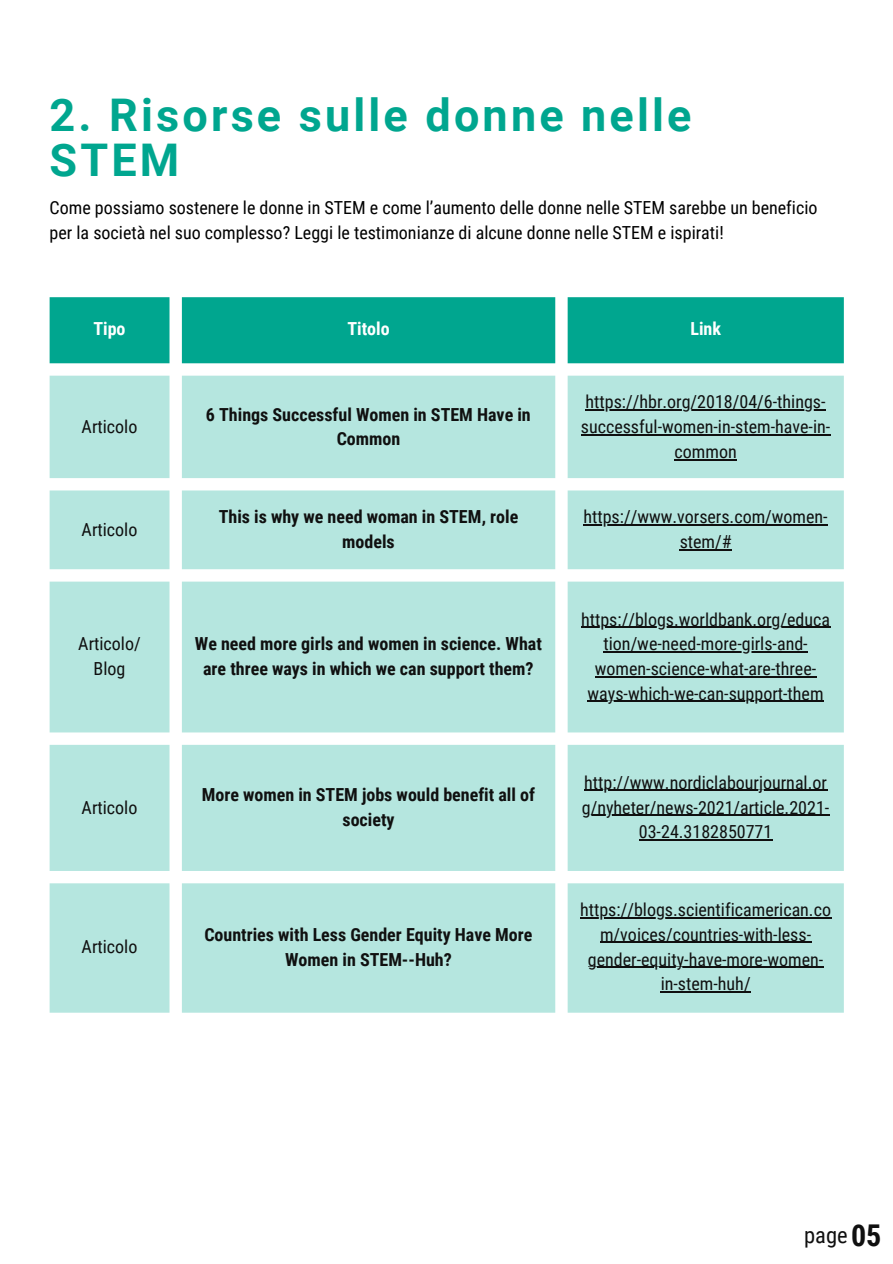
<style>
.page{position:relative;width:893px;height:1264px;background:#fff}
.page>*{position:absolute;margin:0;border:0;box-sizing:border-box;transform-origin:0 0}
.t1{font:700 45px/45px "Roboto";letter-spacing:.07em;color:#00a68f}
.t2{font:22.5px "Roboto Condensed";color:#101010}
.t3{font:18px/24.8px "Roboto Condensed";color:#101010;text-align:center}
.t4{font:700 18px/24.8px "Roboto Condensed";color:#101010;text-align:center}
.t5{font:18px/24.8px "Roboto Condensed";color:#000}
.t6{font:700 18px "Roboto Condensed";color:#fff}
.s1{font-weight:700;font-size:30px}
</style>
<div class="page">
<div style="left:50px;top:297px;width:793px;height:66px;background:#00a68f"></div>
<svg style="left:50px;top:375px;width:793px;height:637px;background:#bce7e1"></svg>
<hr style="left:585px;top:409px;width:240px;height:1px;background:#101010">
<hr style="left:580px;top:434px;width:250px;height:1px;background:#101010">
<hr style="left:674px;top:459px;width:62px;height:1px;background:#101010">
<hr style="left:583px;top:524px;width:245px;height:1px;background:#101010">
<hr style="left:679px;top:549px;width:52px;height:1px;background:#101010">
<hr style="left:581px;top:626px;width:249px;height:1px;background:#101010">
<hr style="left:603px;top:651px;width:204px;height:1px;background:#101010">
<hr style="left:595px;top:676px;width:221px;height:1px;background:#101010">
<hr style="left:587px;top:701px;width:236px;height:1px;background:#101010">
<hr style="left:584px;top:789px;width:243px;height:2px;background:#101010">
<hr style="left:581px;top:814px;width:248px;height:1px;background:#101010">
<hr style="left:638px;top:839px;width:134px;height:1px;background:#101010">
<hr style="left:580px;top:917px;width:251px;height:1px;background:#101010">
<hr style="left:600px;top:941px;width:211px;height:2px;background:#101010">
<hr style="left:588px;top:966px;width:235px;height:1px;background:#101010">
<hr style="left:660px;top:991px;width:90px;height:1px;background:#101010">
<h1 class="t1" style="left:50px;top:93px;width:643px">2. Risorse sulle donne nelle<br>STEM</h1>
<p class="t5" style="left:50px;top:195px;width:769px">Come possiamo sostenere le donne in STEM e come l’aumento delle donne nelle STEM sarebbe un beneficio per la società nel suo complesso? Leggi le testimonianze di alcune donne nelle STEM e ispirati!</p>
<p class="t6" style="left:93px;top:319px;width:34px">Tipo</p>
<p class="t6" style="left:347px;top:319px;width:44px">Titolo</p>
<p class="t6" style="left:690px;top:319px;width:32px">Link</p>
<p class="t3" style="left:82px;top:414px;width:57px">Articolo</p>
<p class="t3" style="left:82px;top:517px;width:57px">Articolo</p>
<p class="t4" style="left:206px;top:402px;width:326px">6 Things Successful Women in STEM Have in<br>Common</p>
<p class="t3" style="left:580px;top:390px;width:251px">https://hbr.org/2018/04/6-things&shy;successful-women-in-stem-have-in&shy;common</p>
<p class="t4" style="left:219px;top:504px;width:301px">This is why we need woman in STEM, role models</p>
<p class="t3" style="left:583px;top:504px;width:246px">https://www.vorsers.com/women&shy;stem/#</p>
<p class="t3" style="left:78px;top:631px;width:64px">Articolo/<br>Blog</p>
<p class="t4" style="left:195px;top:631px;width:348px">We need more girls and women in science. What are three ways in which we can support them?</p>
<p class="t3" style="left:82px;top:795px;width:57px">Articolo</p>
<p class="t3" style="left:82px;top:934px;width:57px">Articolo</p>
<p class="t4" style="left:202px;top:782px;width:334px">More women in STEM jobs would benefit all of society</p>
<p class="t4" style="left:204px;top:922px;width:329px">Countries with Less Gender Equity Have More<br>Women in STEM--Huh?</p>
<p class="t3" style="left:581px;top:607px;width:250px">https://blogs.worldbank.org/educa tion/we-need-more-girls-and&shy;women-science-what-are-three&shy;ways-which-we-can-support-them</p>
<p class="t3" style="left:581px;top:770px;width:249px">http://www.nordiclabourjournal.or g/nyheter/news-2021/article.2021-<br>03-24.3182850771</p>
<p class="t3" style="left:580px;top:897px;width:252px">https://blogs.scientificamerican.co m/voices/countries-with-less&shy;gender-equity-have-more-women&shy;in-stem-huh/</p>
<p class="t2" style="left:804px;top:1222px;width:79px">page <span class="s1">05</span></p>
</div>
